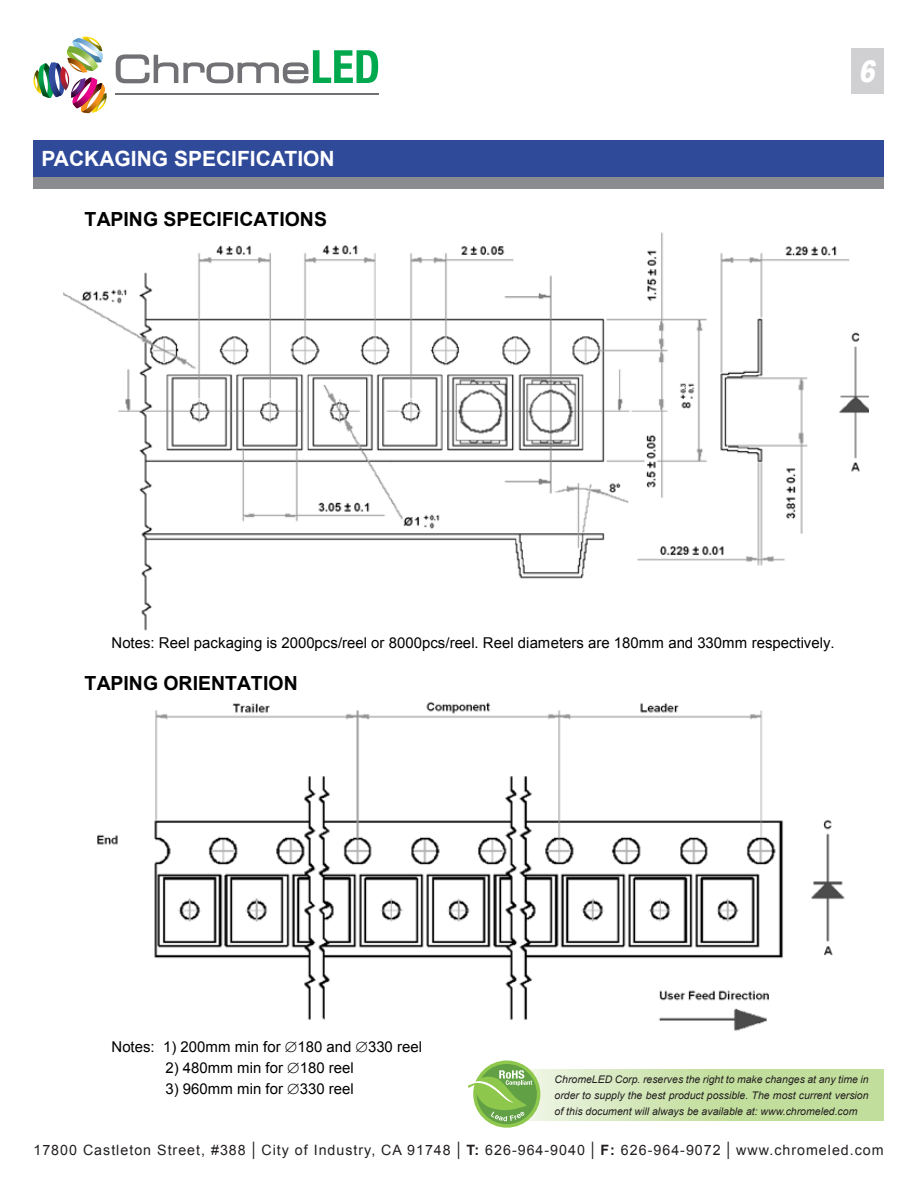
<style>
.page{position:relative;width:918px;height:1188px;background:#fff}
.page>*{position:absolute;margin:0;border:0;box-sizing:border-box;transform-origin:0 0}
.t1{font:italic 900 30px "Arial";color:#fff;scale:.8 1}
.t2{font:700 21px "Arial";color:#fff}
.t3{font:700 19.5px "Arial";color:#000}
.t4{font:15px "Arial";color:#000}
.t5{font:14.25px "Arial";letter-spacing:.07em;color:#231f20}
.t6{font:italic 10.5px/15.8px "Arial";color:#231f20;text-align:justify}
.s1{font-size:18.6px}
.s2{font-weight:700}
</style>
<div class="page">
<img style="left:33px;top:37px;width:74px;height:76px">
<hr style="left:115px;top:93px;width:263px;height:1px;background:#717074">
<svg style="left:116px;top:50px;width:262px;height:33px"></svg>
<svg style="left:473px;top:1060px;width:67px;height:68px"></svg>
<div style="left:477px;top:1064px;width:60px;height:60px;background:#61a045;border-radius:50%"></div>
<svg style="left:468px;top:1070px;width:64px;height:51px"></svg>
<div style="left:852px;top:48px;width:32px;height:46px;background:#d0d0d3"></div>
<div style="left:33px;top:140px;width:851px;height:37px;background:#304a9a"></div>
<div style="left:33px;top:177px;width:851px;height:11px;background:#8a8c8f"></div>
<img style="left:64px;top:232px;width:805px;height:399px">
<img style="left:97px;top:701px;width:748px;height:330px">
<h2 class="t2" style="left:41px;top:145px;width:292px">PACKAGING SPECIFICATION</h2>
<h3 class="t3" style="left:85px;top:206px;width:244px">TAPING SPECIFICATIONS</h3>
<h1 class="t1" style="left:858px;top:49px;width:31px">6</h1>
<h3 class="t4" style="left:112px;top:633px;width:725px">Notes: Reel packaging is 2000pcs/reel or 8000pcs/reel. Reel diameters are 180mm and 330mm respectively.</h3>
<h3 class="t3" style="left:85px;top:670px;width:215px">TAPING ORIENTATION</h3>
<h3 class="t4" style="left:112px;top:1037px;width:312px">Notes: 1) 200mm min for 180 and 330 reel</h3>
<h3 class="t4" style="left:166px;top:1058px;width:190px">2) 480mm min for 180 reel</h3>
<h3 class="t4" style="left:166px;top:1079px;width:190px">3) 960mm min for 330 reel</h3>
<p class="t6" style="left:555px;top:1072px;width:316px">ChromeLED Corp. reserves the right to make changes at any time in order to supply the best product possible. The most current version of this document will always be available at: www.chromeled.com</p>
<h3 class="t5" style="left:33px;top:1140px;width:852px">17800 Castleton Street, #388 <span class="s1">|</span> City of Industry, CA 91748 <span class="s1">|</span> <span class="s2">T:</span> 626-964-9040 <span class="s1">|</span> <span class="s2">F:</span> 626-964-9072 <span class="s1">|</span> www.chromeled.com</h3>
</div>
